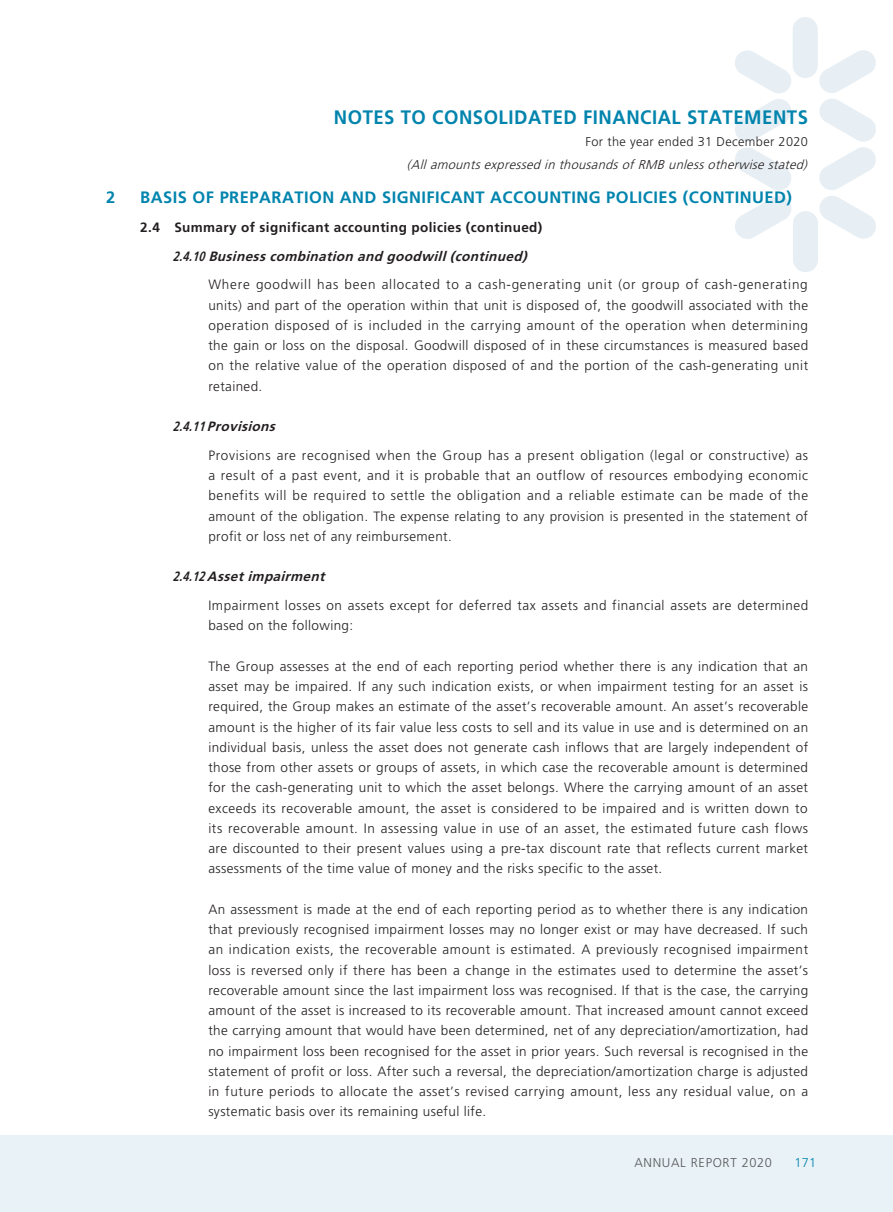
<style>
.page{position:relative;width:893px;height:1212px;background:#fff}
.page>*{position:absolute;margin:0;border:0;box-sizing:border-box;transform-origin:0 0}
.t1{font:700 19.5px "Frutiger LT Std";letter-spacing:.03em;color:#0084ad;scale:.95 1}
.t2{font:700 16.5px "Frutiger LT Std";letter-spacing:.03em;color:#0084ad}
.t3{font:300 13.5px/20.2px "Frutiger LT Std";letter-spacing:.03em;color:#231f20;text-align:justify}
.t4{font:italic 700 13.5px "Frutiger LT Std";color:#231f20;scale:.8 1}
.t5{font:700 13.5px "Frutiger LT Std";letter-spacing:.03em;color:#231f20}
.t6{font:italic 300 12.75px "Frutiger LT Std";color:#231f20}
.t7{font:300 12.75px "Frutiger LT Std";letter-spacing:.03em;color:#231f20}
.t8{font:300 12.75px "Frutiger LT Std";letter-spacing:.055em;color:#57585a}
.t9{font:300 12.75px "Frutiger LT Std";color:#0084ad}
</style>
<div class="page">
<div style="left:793px;top:17px;width:25px;height:61px;background:#e8eff4;border-radius:13px"></div>
<svg style="left:735px;top:50px;width:57px;height:189px"></svg>
<div style="left:793px;top:211px;width:25px;height:61px;background:#e8eff4;border-radius:13px"></div>
<svg style="left:817px;top:50px;width:59px;height:189px"></svg>
<div style="left:0;top:1135px;width:893px;height:77px;background:#e9f2f7"></div>
<h1 class="t1" style="left:334px;top:105px;width:501px">NOTES TO CONSOLIDATED FINANCIAL STATEMENTS</h1>
<p class="t7" style="left:585px;top:135px;width:224px">For the year ended 31 December 2020</p>
<p class="t6" style="left:407px;top:157px;width:405px">(Allamountsexpressed in thousandsofRMB unlessotherwise stated)</p>
<p class="t2" style="left:106px;top:188px;width:11px">2</p>
<p class="t2" style="left:140px;top:188px;width:653px">BASIS OF PREPARATION AND SIGNIFICANT ACCOUNTING POLICIES (CONTINUED)</p>
<p class="t5" style="left:140px;top:219px;width:404px">2.4 Summary of significant accounting policies (continued)</p>
<p class="t4" style="left:173px;top:248px;width:449px">2.4.10 Businesscombination and goodwill(continued)</p>
<p class="t3" style="left:208px;top:275px;width:601px">Where goodwill has been allocated to a cash-generating unit (or group of cash-generating units) and part of the operation within that unit is disposed of, the goodwill associated with the operation disposed of is included in the carrying amount of the operation when determining the gain or loss on the disposal. Goodwill disposed of in these circumstances is measured based on the relative value of the operation disposed of and the portion of the cash-generating unit retained.</p>
<p class="t4" style="left:173px;top:418px;width:134px">2.4.11Provisions</p>
<p class="t3" style="left:208px;top:445px;width:601px">Provisions are recognised when the Group has a present obligation (legal or constructive) as a result of a past event, and it is probable that an outflow of resources embodying economic benefits will be required to settle the obligation and a reliable estimate can be made of the amount of the obligation. The expense relating to any provision is presented in the statement of profit or loss net of any reimbursement.</p>
<p class="t4" style="left:173px;top:569px;width:196px">2.4.12Assetimpairment</p>
<p class="t3" style="left:208px;top:595px;width:601px">Impairment losses on assets except for deferred tax assets and financial assets are determined based on the following:</p>
<p class="t3" style="left:208px;top:656px;width:601px">The Group assesses at the end of each reporting period whether there is any indication that an asset may be impaired. If any such indication exists, or when impairment testing for an asset is required, the Group makes an estimate of the asset’s recoverable amount. An asset’s recoverable amount is the higher of its fair value less costs to sell and its value in use and is determined on an individual basis, unless the asset does not generate cash inflows that are largely independent of those from other assets or groups of assets, in which case the recoverable amount is determined for the cash-generating unit to which the asset belongs. Where the carrying amount of an asset exceeds its recoverable amount, the asset is considered to be impaired and is written down to its recoverable amount. In assessing value in use of an asset, the estimated future cash flows are discounted to their present values using a pre-tax discount rate that reflects current market assessments of the time value of money and the risks specific to the asset.</p>
<p class="t3" style="left:208px;top:899px;width:601px">An assessment is made at the end of each reporting period as to whether there is any indication that previously recognised impairment losses may no longer exist or may have decreased. If such an indication exists, the recoverable amount is estimated. A previously recognised impairment loss is reversed only if there has been a change in the estimates used to determine the asset’s recoverable amount since the last impairment loss was recognised. If that is the case, the carrying amount of the asset is increased to its recoverable amount. That increased amount cannot exceed the carrying amount that would have been determined, net of any depreciation/amortization, had no impairment loss been recognised for the asset in prior years. Such reversal is recognised in the statement of profit or loss. After such a reversal, the depreciation/amortization charge is adjusted in future periods to allocate the asset’s revised carrying amount, less any residual value, on a systematic basis over its remaining useful life.</p>
<p class="t8" style="left:634px;top:1156px;width:139px">ANNUAL REPORT 2020</p>
<p class="t9" style="left:794px;top:1156px;width:23px">171</p>
</div>
